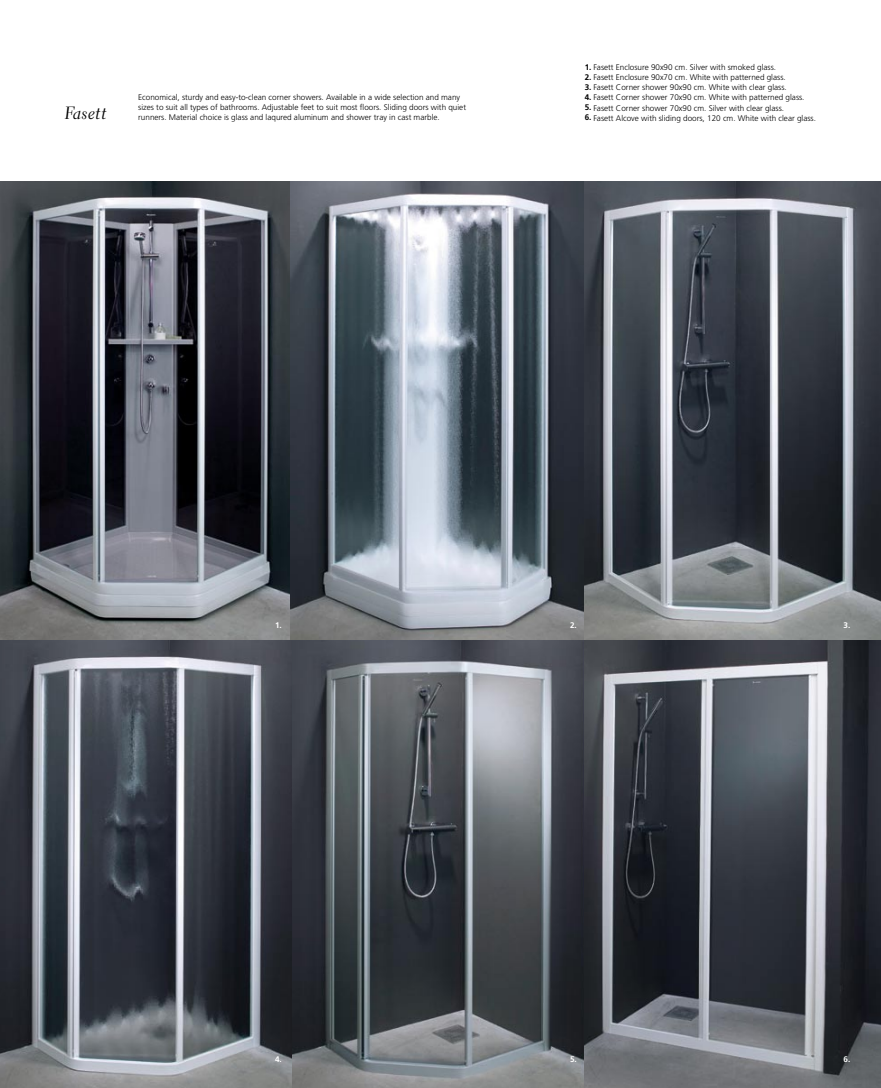
<style>
.page{position:relative;width:881px;height:1088px;background:#fff}
.page>*{position:absolute;margin:0;border:0;box-sizing:border-box;transform-origin:0 0}
.t1{font:17.5px "Transitional 521 BT Cursive A";color:#000}
.t2{font:300 8.12px/10px "Frutiger";color:#000}
.t3{font:700 8.12px "Frutiger";color:#fff}
.s1{font-weight:700}
</style>
<div class="page">
<img style="left:0;top:640px;width:881px;height:448px">
<img style="left:0;top:181px;width:584px;height:459px">
<img style="left:584px;top:181px;width:297px;height:459px">
<h1 class="t1" style="left:65px;top:103px;width:44px">Fasett</h1>
<p class="t2" style="left:138px;top:93px;width:329px">Economical, sturdy and easy-to-clean corner showers. Available in a wide selection and many sizes to suit all types of bathrooms. Adjustable feet to suit most floors. Sliding doors with quiet runners. Material choice is glass and laqured aluminum and shower tray in cast marble.</p>
<p class="t2" style="left:584px;top:62px;width:193px"><span class="s1">1.</span> Fasett Enclosure 90x90 cm. Silver with smoked glass.</p>
<p class="t2" style="left:584px;top:83px;width:204px"><span class="s1">3.</span> Fasett Corner shower 90x90 cm. White with clear glass.</p>
<p class="t2" style="left:584px;top:93px;width:221px"><span class="s1">4.</span> Fasett Corner shower 70x90 cm. White with patterned glass.</p>
<p class="t2" style="left:584px;top:72px;width:202px"><span class="s1">2.</span> Fasett Enclosure 90x70 cm. White with patterned glass.</p>
<p class="t2" style="left:584px;top:103px;width:201px"><span class="s1">5.</span> Fasett Corner shower 70x90 cm. Silver with clear glass.</p>
<p class="t2" style="left:584px;top:113px;width:233px"><span class="s1">6.</span> Fasett Alcove with sliding doors, 120 cm. White with clear glass.</p>
<p class="t3" style="left:275px;top:620px;width:8px">1.</p>
<p class="t3" style="left:570px;top:620px;width:8px">2.</p>
<p class="t3" style="left:843px;top:620px;width:8px">3.</p>
<p class="t3" style="left:275px;top:1054px;width:8px">4.</p>
<p class="t3" style="left:570px;top:1054px;width:8px">5.</p>
<p class="t3" style="left:843px;top:1054px;width:8px">6.</p>
</div>
